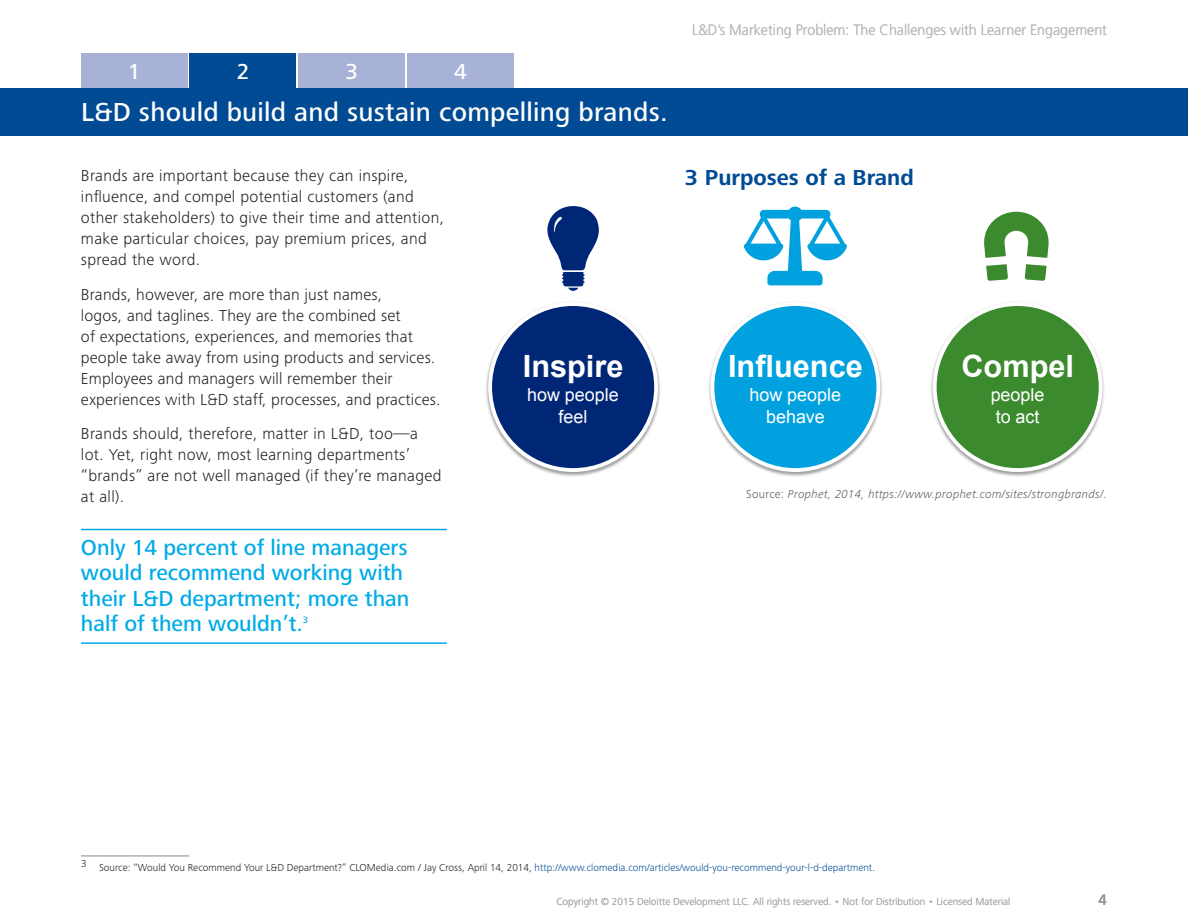
<style>
.page{position:relative;width:1188px;height:918px;background:#fff}
.page>*{position:absolute;margin:0;border:0;box-sizing:border-box;transform-origin:0 0}
.t1{font:700 30.75px "Arial";color:#fff}
.Key_Insight{font:500 27px "Frutiger Next Pro";letter-spacing:.01em;color:#fff}
.Key_Point_Text{font:500 22.5px/25.5px "Frutiger Next Pro";color:#00abe7}
.Figure_Title{font:700 22.5px "Frutiger Next Pro";color:#014a94}
.Key_Insights_Breadcr{font:500 22.5px "Frutiger Next Pro";color:#fff}
.t2{font:18px/21.5px "Arial";color:#fff;text-align:center}
.Body_Text{font:300 16.5px/21px "Frutiger Next Pro";letter-spacing:.02em;color:#231f20}
.t3{font:300 15px "Frutiger LT Std";color:#bbbbbd;scale:.95 1}
.t4{font:15px "Frutiger LT Std";color:#939598}
.Source_credit_line{font:italic 300 12px "Frutiger Next Pro";letter-spacing:.025em;color:#57585a}
.Footnote{font:300 10.5px "Frutiger Next Pro";color:#231f20}
.t5{font:300 10.5px "Frutiger Next Pro";color:#a8a9ad}
.Key_Point_Text-2{font:500 9.6px "Frutiger Next Pro";color:#00abe7}
.s1{font-style:normal}
.s2{color:#014a94}
</style>
<div class="page">
<div style="left:81px;top:53px;width:107px;height:35px;background:#a8b2d6"></div>
<div style="left:298px;top:53px;width:107px;height:35px;background:#a8b2d6"></div>
<div style="left:190px;top:53px;width:106px;height:35px;background:#014a94"></div>
<div style="left:407px;top:53px;width:107px;height:35px;background:#a8b2d6"></div>
<div style="left:0;top:88px;width:1188px;height:47px;background:#014a94"></div>
<hr style="left:81px;top:529px;width:366px;height:1px;background:#00abe7">
<hr style="left:81px;top:642px;width:366px;height:2px;background:#00abe7">
<hr style="left:81px;top:856px;width:108px;height:1px;background:#86888e">
<img style="left:486px;top:307px;width:174px;height:170px">
<img style="left:500px;top:336px;width:155px;height:108px">
<div style="left:490px;top:304px;width:166px;height:166px;background:#002776;border-radius:50%"></div>
<div style="left:488px;top:302px;width:170px;height:170px;border:4px solid #fff;border-radius:50%"></div>
<img style="left:727px;top:311px;width:137px;height:166px">
<img style="left:709px;top:336px;width:173px;height:108px">
<div style="left:712px;top:304px;width:166px;height:166px;background:#00a1de;border-radius:50%"></div>
<div style="left:710px;top:302px;width:170px;height:170px;border:4px solid #fff;border-radius:50%"></div>
<img style="left:931px;top:308px;width:155px;height:169px">
<img style="left:939px;top:336px;width:165px;height:108px">
<div style="left:935px;top:304px;width:166px;height:166px;background:#3c8a2e;border-radius:50%"></div>
<div style="left:933px;top:302px;width:170px;height:170px;border:4px solid #fff;border-radius:50%"></div>
<svg style="left:547px;top:206px;width:52px;height:85px"></svg>
<svg style="left:984px;top:212px;width:65px;height:69px"></svg>
<svg style="left:744px;top:207px;width:103px;height:78px"></svg>
<p class="Key_Insights_Breadcr" style="left:128px;top:58px;width:14px">1</p>
<p class="Key_Insights_Breadcr" style="left:237px;top:58px;width:14px">2</p>
<p class="Key_Insights_Breadcr" style="left:345px;top:58px;width:14px">3</p>
<p class="Key_Insights_Breadcr" style="left:454px;top:58px;width:14px">4</p>
<p class="Key_Insight" style="left:81px;top:96px;width:588px">L&amp;D should build and sustain compelling brands.</p>
<p class="Body_Text" style="left:81px;top:165px;width:365px">Brands are important because they can inspire, influence, and compel potential customers (and other stakeholders) to give their time and attention, make particular choices, pay premium prices, and spread the word.</p>
<p class="Body_Text" style="left:81px;top:284px;width:361px">Brands, however, are more than just names,<br>logos, and taglines. They are the combined set<br>of expectations, experiences, and memories that people take away from using products and services.<br>Employees and managers will remember their experiences with L&amp;D staff, processes, and practices.</p>
<p class="Body_Text" style="left:81px;top:423px;width:362px">Brands should, therefore, matter in L&amp;D, too—a lot. Yet, right now, most learning departments’ “brands” are not well managed (if they’re managed at all).</p>
<p class="Key_Point_Text" style="left:81px;top:534px;width:330px">Only 14 percent of line managers would recommend working with their L&amp;D department; more than half of them wouldn’t.</p>
<p class="Key_Point_Text-2" style="left:303px;top:614px;width:7px">3</p>
<p class="t1" style="left:523px;top:346px;width:102px">Inspire</p>
<p class="t2" style="left:527px;top:384px;width:93px">how people feel</p>
<p class="t3" style="left:692px;top:22px;width:438px">L&amp;D’s Marketing Problem: The Challenges with Learner Engagement</p>
<p class="Figure_Title" style="left:685px;top:165px;width:230px">3 Purposes of a Brand</p>
<p class="t1" style="left:728px;top:346px;width:136px">Influence</p>
<p class="t2" style="left:750px;top:384px;width:93px">how people behave</p>
<p class="t1" style="left:962px;top:346px;width:114px">Compel</p>
<p class="t2" style="left:991px;top:384px;width:55px;text-align:left">people to act</p>
<p class="Source_credit_line" style="left:746px;top:487px;width:362px"><span class="s1">Source:</span> Prophet, 2014, https://www.prophet.com/sites/strongbrands/.</p>
<p class="Footnote" style="left:81px;top:862px;width:795px">3 Source: “Would You Recommend Your L&amp;D Department?” CLOMedia.com / Jay Cross, April 14, 2014, <span class="s2">http://www.clomedia.com/articles/would-you-recommend-your-l-d-department</span>.</p>
<p class="t5" style="left:556px;top:896px;width:456px">Copyright © 2015 Deloitte Development LLC. All rights reserved. • Not for Distribution • Licensed Material</p>
<p class="t4" style="left:1099px;top:890px;width:10px">4</p>
</div>
